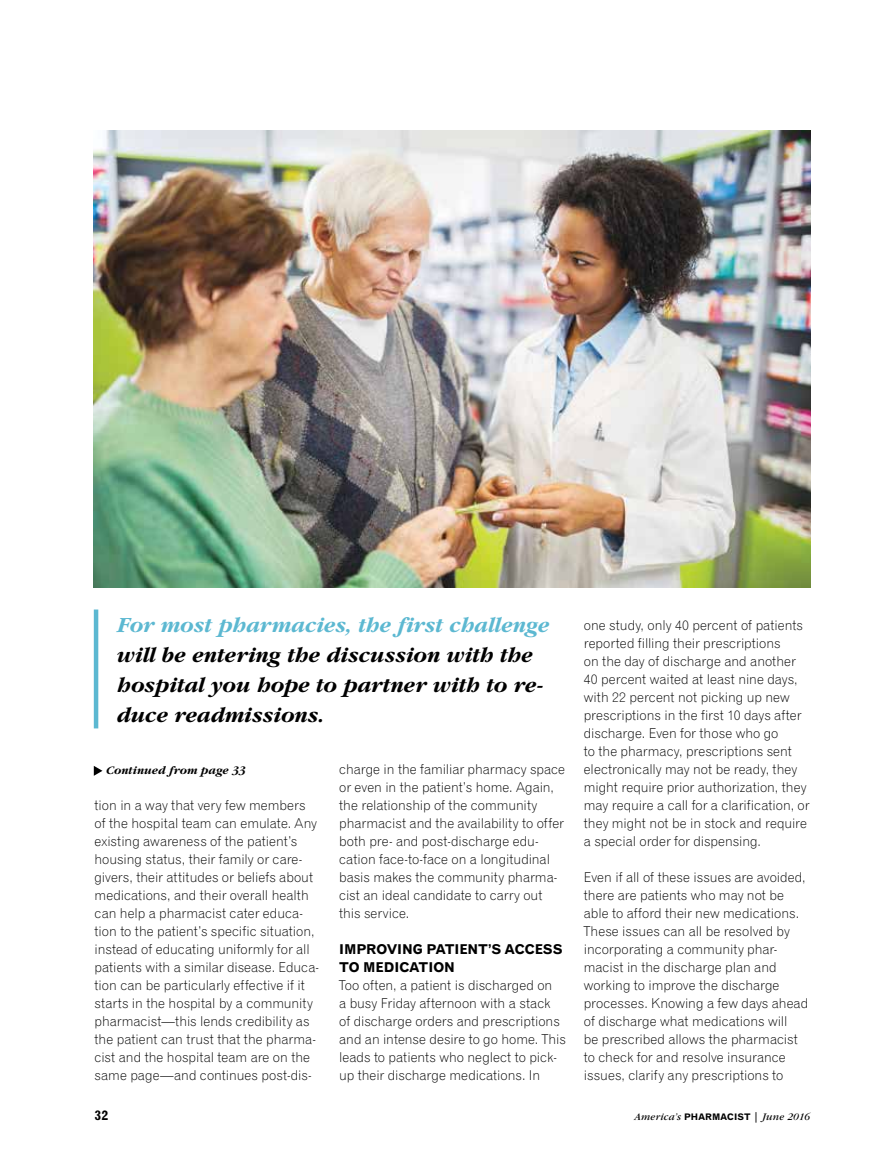
<style>
.page{position:relative;width:878px;height:1175px;background:#fff}
.page>*{position:absolute;margin:0;border:0;box-sizing:border-box;transform-origin:0 0}
.t1{font:italic 700 22.5px/30px "Garamond";letter-spacing:-.005em;color:#000}
.t2{font:italic 700 22.5px "Garamond";letter-spacing:-.01em;color:#5cb8d1}
.t3{font:13.5px/18px "Gothic 720 BT Light B";color:#000}
.t4{font:13.5px/18px "Gothic 720 BT Bold B";color:#000}
.t5{font:italic 700 12px "Garamond";letter-spacing:.01em;color:#000}
.t6{font:italic 10.5px "Garamond";letter-spacing:.015em;color:#000}
.s1{font-family:"Gothic 720 BT Bold B";font-style:normal;font-size:9px}
.s2{font-weight:700;font-style:normal}
</style>
<div class="page">
<img style="left:94px;top:130px;width:716px;height:457px">
<hr style="left:94px;top:609px;width:4px;height:119px;background:#5cb8d1">
<svg style="left:94px;top:766px;width:8px;height:10px"></svg>
<h1 class="t2" style="left:116px;top:613px;width:434px">For most pharmacies, the first challenge</h1>
<h1 class="t1" style="left:116px;top:640px;width:428px">will be entering the discussion with the hospital you hope to partner with to re&shy;duce readmissions.</h1>
<p class="t5" style="left:106px;top:764px;width:141px">Continued from page 33</p>
<p class="t3" style="left:95px;top:796px;width:226px">tion in a way that very few members of the hospital team can emulate. Any existing awareness of the patient’s housing status, their family or care&shy;givers, their attitudes or beliefs about medications, and their overall health can help a pharmacist cater educa&shy;tion to the patient’s specific situation, instead of educating uniformly for all patients with a similar disease. Educa&shy;tion can be particularly effective if it starts in the hospital by a community pharmacist—this lends credibility as the patient can trust that the pharma&shy;cist and the hospital team are on the same page—and continues post-dis-</p>
<p class="t3" style="left:339px;top:760px;width:227px">charge in the familiar pharmacy space or even in the patient’s home. Again, the relationship of the community pharmacist and the availability to offer both pre- and post-discharge edu&shy;cation face-to-face on a longitudinal basis makes the community pharma&shy;cist an ideal candidate to carry out this service.</p>
<p class="t4" style="left:339px;top:940px;width:225px">IMPROVING PATIENT’S ACCESS<br>TO MEDICATION</p>
<p class="t3" style="left:339px;top:976px;width:228px">Too often, a patient is discharged on<br>a busy Friday afternoon with a stack<br>of discharge orders and prescriptions and an intense desire to go home. This leads to patients who neglect to pick&shy;up their discharge medications. In</p>
<p class="t3" style="left:583px;top:616px;width:227px">one study, only 40 percent of patients reported filling their prescriptions<br>on the day of discharge and another 40 percent waited at least nine days, with 22 percent not picking up new prescriptions in the first 10 days after discharge. Even for those who go<br>to the pharmacy, prescriptions sent electronically may not be ready, they might require prior authorization, they may require a call for a clarification, or they might not be in stock and require a special order for dispensing.</p>
<p class="t3" style="left:583px;top:868px;width:226px">Even if all of these issues are avoided, there are patients who may not be able to afford their new medications.<br>These issues can all be resolved by incorporating a community phar&shy;macist in the discharge plan and working to improve the discharge processes. Knowing a few days ahead of discharge what medications will<br>be prescribed allows the pharmacist to check for and resolve insurance issues, clarify any prescriptions to</p>
<p class="t4" style="left:94px;top:1106px;width:15px">32</p>
<p class="t6" style="left:634px;top:1111px;width:177px">America’s <span class="s1">PHARMACIST</span> <span class="s2">|</span> June 2016</p>
</div>
